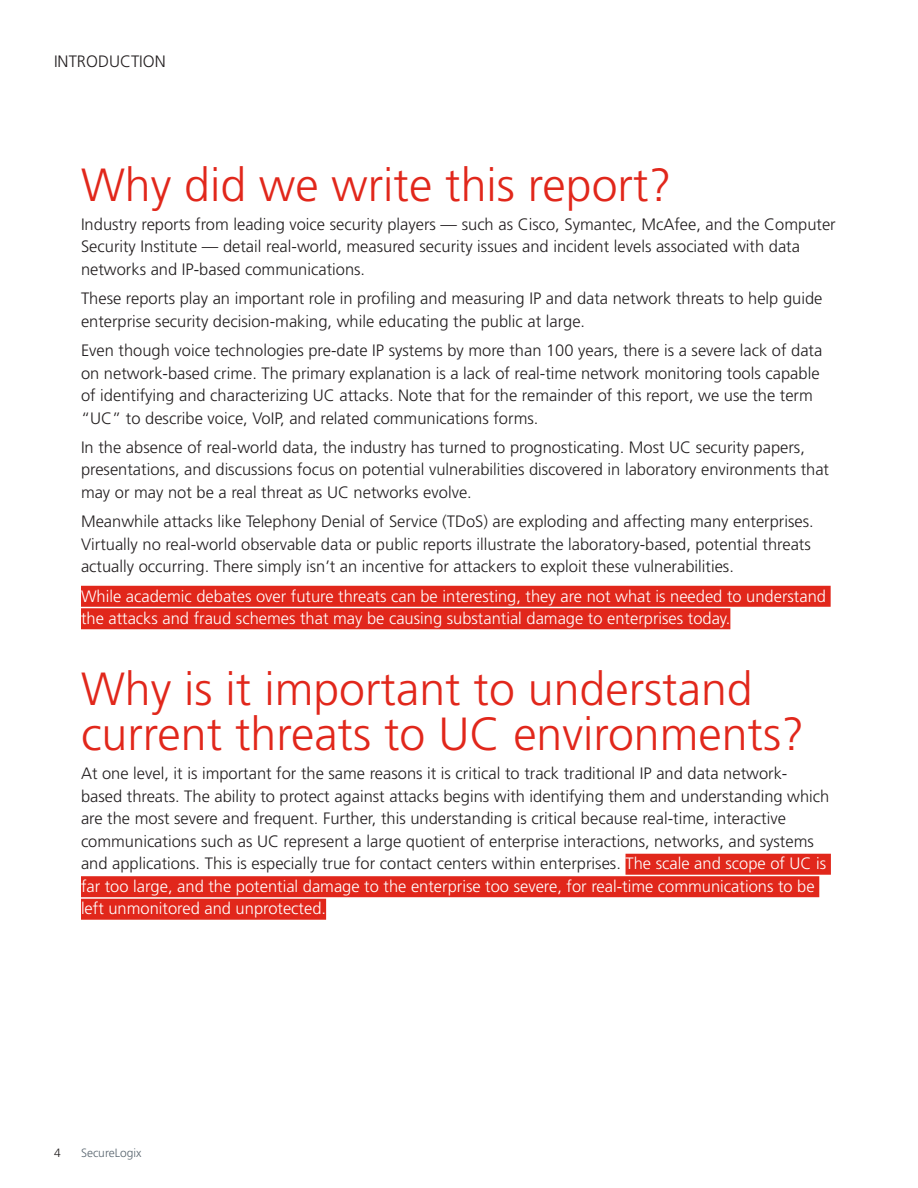
<style>
.page{position:relative;width:918px;height:1188px;background:#fff}
.page>*{position:absolute;margin:0;border:0;box-sizing:border-box;transform-origin:0 0}
.HEAD_RED{font:300 46.5px/45px "Frutiger";color:#e1271b}
.BODY_TXT{font:300 16.5px/22.5px "Frutiger";color:#231f20}
.BODY_TXT-2{font:300 16.5px/22.5px "Frutiger";color:#fff}
.t1{font:300 12px "Frutiger";color:#5a6670}
.t2{font:300 12px "Frutiger";color:#231f20}
.s1{color:#fff}
</style>
<div class="page">
<div style="left:81px;top:586px;width:750px;height:21px;background:#e1271b"></div>
<div style="left:81px;top:608px;width:649px;height:21px;background:#e1271b"></div>
<div style="left:626px;top:854px;width:205px;height:21px;background:#e1271b"></div>
<div style="left:81px;top:876px;width:738px;height:21px;background:#e1271b"></div>
<div style="left:81px;top:899px;width:245px;height:21px;background:#e1271b"></div>
<p class="BODY_TXT" style="left:54px;top:50px;width:113px">INTRODUCTION</p>
<p class="HEAD_RED" style="left:81px;top:162px;width:592px">Why did we write this report?</p>
<p class="BODY_TXT" style="left:81px;top:213px;width:756px">Industry reports from leading voice security players — such as Cisco, Symantec, McAfee, and the Computer<br>Security Institute — detail real-world, measured security issues and incident levels associated with data networks and IP-based communications.</p>
<p class="BODY_TXT" style="left:81px;top:287px;width:743px">These reports play an important role in profiling and measuring IP and data network threats to help guide enterprise security decision-making, while educating the public at large.</p>
<p class="BODY_TXT" style="left:81px;top:339px;width:743px">Even though voice technologies pre-date IP systems by more than 100 years, there is a severe lack of data on network-based crime. The primary explanation is a lack of real-time network monitoring tools capable of identifying and characterizing UC attacks. Note that for the remainder of this report, we use the term “UC” to describe voice, VoIP, and related communications forms.</p>
<p class="BODY_TXT" style="left:81px;top:436px;width:750px">In the absence of real-world data, the industry has turned to prognosticating. Most UC security papers, presentations, and discussions focus on potential vulnerabilities discovered in laboratory environments that may or may not be a real threat as UC networks evolve.</p>
<p class="BODY_TXT" style="left:81px;top:510px;width:734px">Meanwhile attacks like Telephony Denial of Service (TDoS) are exploding and affecting many enterprises.<br>Virtually no real-world observable data or public reports illustrate the laboratory-based, potential threats actually occurring. There simply isn’t an incentive for attackers to exploit these vulnerabilities.</p>
<p class="BODY_TXT-2" style="left:81px;top:585px;width:747px">While academic debates over future threats can be interesting, they are not what is needed to understand the attacks and fraud schemes that may be causing substantial damage to enterprises today.</p>
<p class="HEAD_RED" style="left:81px;top:666px;width:725px">Why is it important to understand current threats to UC environments?</p>
<p class="BODY_TXT" style="left:81px;top:762px;width:750px">At one level, it is important for the same reasons it is critical to track traditional IP and data network&shy;based threats. The ability to protect against attacks begins with identifying them and understanding which are the most severe and frequent. Further, this understanding is critical because real-time, interactive communications such as UC represent a large quotient of enterprise interactions, networks, and systems and applications. This is especially true for contact centers within enterprises. <span class="s1">The scale and scope of UC is far too large, and the potential damage to the enterprise too severe, for real-time communications to be left unmonitored and unprotected.</span></p>
<p class="t2" style="left:54px;top:1146px;width:8px">4</p>
<p class="t1" style="left:81px;top:1146px;width:62px">SecureLogix</p>
</div>
